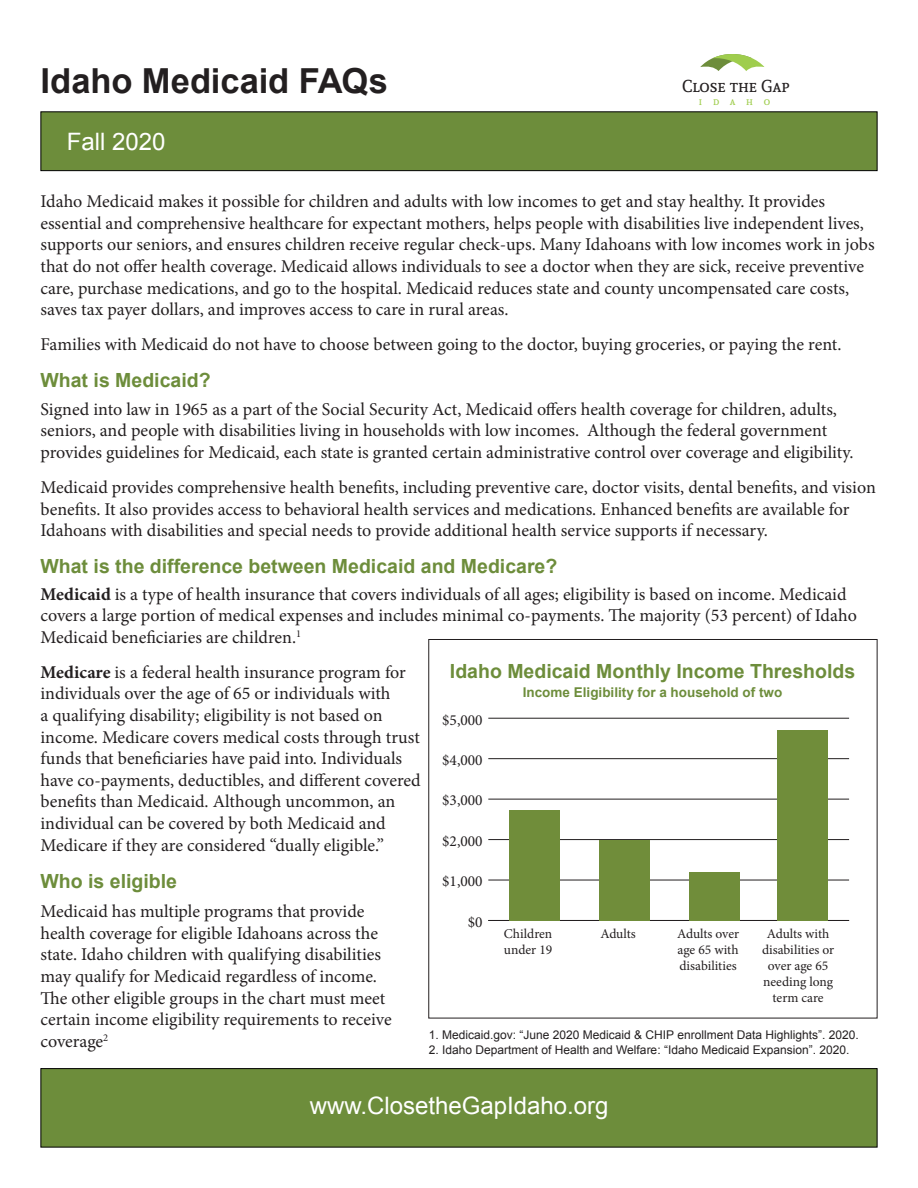
<style>
.page{position:relative;width:918px;height:1188px;background:#fff}
.page>*{position:absolute;margin:0;border:0;box-sizing:border-box;transform-origin:0 0}
.t1{font:700 34.5px "Arial";letter-spacing:-.005em;color:#231f20}
.t2{font:24px "Arial";color:#fff}
.Sub_Head{font:700 19.5px "Arial";color:#6d8d3b}
.CTG_TEXT_STYLE{font:18px/21.6px "Minion Pro";color:#231f20}
.t3{font:17.1px "Andada SC";color:#231f20}
.t4{font:15.45px "Minion Pro";color:#231f20}
.t5{font:13.5px/16.2px "Minion Pro";color:#231f20}
.Sub_Head-2{font:700 13.5px "Arial";color:#6d8d3b}
.t6{font:12px "Arial";color:#231f20}
.t7{font:10.8px "Andada SC";letter-spacing:1em;color:#9fcd4d}
.s1{font-weight:700}
</style>
<div class="page">
<div style="left:40px;top:1068px;width:838px;height:80px;background:#6d8d3b;border:1px solid #000"></div>
<div style="left:40px;top:111px;width:838px;height:60px;background:#6d8d3b;border:1px solid #000"></div>
<svg style="left:700px;top:54px;width:64px;height:17px"></svg>
<hr style="left:488px;top:920px;width:361px;height:1px;background:#231f20">
<hr style="left:488px;top:880px;width:361px;height:1px;background:#231f20">
<hr style="left:488px;top:839px;width:361px;height:1px;background:#231f20">
<hr style="left:488px;top:799px;width:361px;height:1px;background:#231f20">
<hr style="left:488px;top:758px;width:361px;height:1px;background:#231f20">
<hr style="left:488px;top:718px;width:361px;height:1px;background:#231f20">
<div style="left:777px;top:730px;width:51px;height:190px;background:#708d3a"></div>
<div style="left:689px;top:872px;width:50px;height:48px;background:#708d3a"></div>
<div style="left:599px;top:840px;width:51px;height:80px;background:#708d3a"></div>
<div style="left:510px;top:810px;width:50px;height:110px;background:#708d3a"></div>
<h1 class="t1" style="left:40px;top:58px;width:349px">Idaho Medicaid FAQs</h1>
<h2 class="t2" style="left:67px;top:125px;width:100px">Fall 2020</h2>
<p class="t3" style="left:682px;top:75px;width:109px">Close the Gap</p>
<p class="t7" style="left:699px;top:95px;width:73px">idaho</p>
<p class="CTG_TEXT_STYLE" style="left:40px;top:191px;width:836px">Idaho Medicaid makes it possible for children and adults with low incomes to get and stay healthy. It provides essential and comprehensive healthcare for expectant mothers, helps people with disabilities live independent lives, supports our seniors, and ensures children receive regular check-ups. Many Idahoans with low incomes work in jobs that do not offer health coverage. Medicaid allows individuals to see a doctor when they are sick, receive preventive care, purchase medications, and go to the hospital. Medicaid reduces state and county uncompensated care costs, saves tax payer dollars, and improves access to care in rural areas.</p>
<p class="CTG_TEXT_STYLE" style="left:40px;top:334px;width:802px">Families with Medicaid do not have to choose between going to the doctor, buying groceries, or paying the rent.</p>
<p class="Sub_Head" style="left:40px;top:367px;width:172px">What is Medicaid?</p>
<p class="CTG_TEXT_STYLE" style="left:40px;top:398px;width:815px">Signed into law in 1965 as a part of the Social Security Act, Medicaid offers health coverage for children, adults, seniors, and people with disabilities living in households with low incomes. Although the federal government provides guidelines for Medicaid, each state is granted certain administrative control over coverage and eligibility.</p>
<p class="CTG_TEXT_STYLE" style="left:40px;top:476px;width:837px">Medicaid provides comprehensive health benefits, including preventive care, doctor visits, dental benefits, and vision benefits. It also provides access to behavioral health services and medications. Enhanced benefits are available for<br>Idahoans with disabilities and special needs to provide additional health service supports if necessary.</p>
<p class="Sub_Head" style="left:40px;top:553px;width:518px">What is the difference between Medicaid and Medicare?</p>
<p class="CTG_TEXT_STYLE" style="left:40px;top:583px;width:818px"><span class="s1">Medicaid</span> is a type of health insurance that covers individuals of all ages; eligibility is based on income. Medicaid covers a large portion of medical expenses and includes minimal co-payments. The majority (53 percent) of Idaho<br>Medicaid beneficiaries are children.<sup>1</sup></p>
<p class="CTG_TEXT_STYLE" style="left:40px;top:661px;width:382px"><span class="s1">Medicare</span> is a federal health insurance program for individuals over the age of 65 or individuals with<br>a qualifying disability; eligibility is not based on income. Medicare covers medical costs through trust funds that beneficiaries have paid into. Individuals have co-payments, deductibles, and different covered benefits than Medicaid. Although uncommon, an individual can be covered by both Medicaid and Medicare if they are considered “dually eligible.”</p>
<p class="Sub_Head" style="left:40px;top:868px;width:138px">Who is eligible</p>
<p class="CTG_TEXT_STYLE" style="left:40px;top:901px;width:353px">Medicaid has multiple programs that provide health coverage for eligible Idahoans across the state. Idaho children with qualifying disabilities may qualify for Medicaid regardless of income.<br>The other eligible groups in the chart must meet certain income eligibility requirements to receive coverage<sup>2</sup></p>
<p class="Sub_Head" style="left:450px;top:659px;width:407px">Idaho Medicaid Monthly Income Thresholds</p>
<p class="Sub_Head-2" style="left:523px;top:684px;width:261px">Income Eligibility for a household of two</p>
<p class="t4" style="left:442px;top:709px;width:42px">$5,000</p>
<p class="t4" style="left:442px;top:750px;width:42px">$4,000</p>
<p class="t4" style="left:442px;top:790px;width:42px">$3,000</p>
<p class="t4" style="left:442px;top:831px;width:42px">$2,000</p>
<p class="t4" style="left:442px;top:871px;width:42px">$1,000</p>
<p class="t4" style="left:468px;top:912px;width:16px">$0</p>
<p class="t5" style="left:504px;top:925px;width:50px">Children under 19</p>
<p class="t5" style="left:600px;top:925px;width:37px">Adults</p>
<p class="t5" style="left:677px;top:925px;width:64px;text-align:justify">Adults over age 65 with disabilities</p>
<p class="t5" style="left:762px;top:925px;width:74px;text-align:center">Adults with disabilities or over age 65 needing long term care</p>
<p class="t6" style="left:429px;top:1027px;width:431px">1. Medicaid.gov: “June 2020 Medicaid &amp; CHIP enrollment Data Highlights”. 2020.</p>
<p class="t6" style="left:429px;top:1042px;width:422px">2. Idaho Department of Health and Welfare: “Idaho Medicaid Expansion”. 2020.</p>
<h2 class="t2" style="left:310px;top:1089px;width:300px">www.ClosetheGapIdaho.org</h2>
</div>
